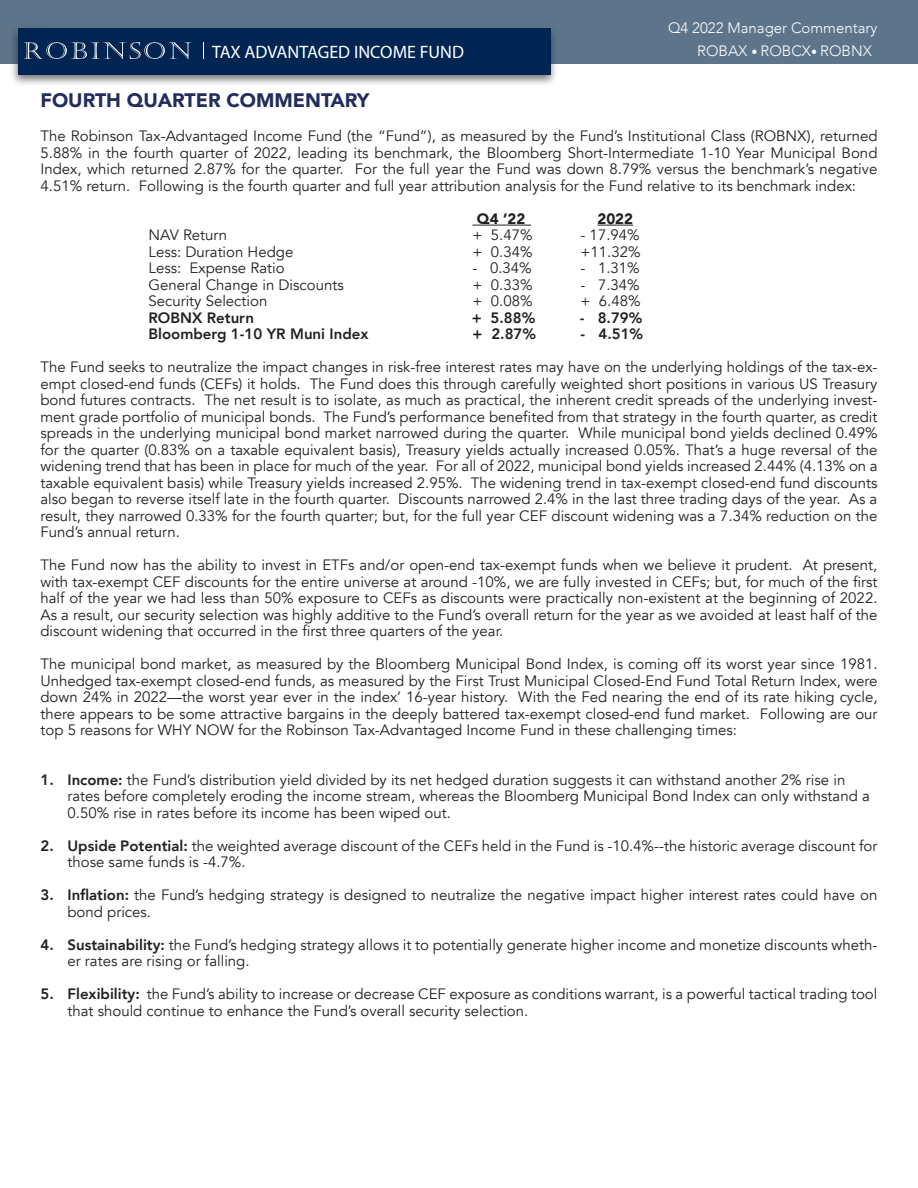
<style>
.page{position:relative;width:918px;height:1188px;background:#fff}
.page>*{position:absolute;margin:0;border:0;box-sizing:border-box;transform-origin:0 0}
.t1{font:900 19.5px "Avenir";color:#222c5d}
.t2{font:18px "Myriad Pro";color:#fff}
.t3{font:15px/16.5px "Avenir";color:#231f20}
.t4{font:800 15px "Avenir";color:#231f20}
.t5{font:300 15px "Avenir";color:#fff}
.t6{font:900 15px "Avenir";color:#231f20}
.s1{font-size:12px}
.s2{font-weight:800}
</style>
<div class="page">
<div style="left:0;top:0;width:918px;height:64px;background:#5d748a"></div>
<div style="left:10px;top:25px;width:549px;height:62px;background:#231f20;opacity:.63"></div>
<div style="left:18px;top:28px;width:533px;height:47px;background:#002553"></div>
<svg style="left:23px;top:42px;width:169px;height:17px"></svg>
<svg style="left:203px;top:42px;width:1px;height:17px"></svg>
<hr style="left:472px;top:225px;width:59px;height:1px;background:#231f20">
<hr style="left:598px;top:225px;width:35px;height:1px;background:#231f20">
<p class="t5" style="left:668px;top:19px;width:211px">Q4 2022 Manager Commentary</p>
<p class="t2" style="left:212px;top:41px;width:253px">TAX ADVANTAGED INCOME FUND</p>
<p class="t5" style="left:697px;top:42px;width:176px">ROBAX <span class="s1">•</span> ROBCX<span class="s1">•</span> ROBNX</p>
<p class="t1" style="left:40px;top:83px;width:330px">FOURTH QUARTER COMMENTARY</p>
<p class="t3" style="left:40px;top:128px;width:839px;text-align:justify">The Robinson Tax-Advantaged Income Fund (the “Fund”), as measured by the Fund’s Institutional Class (ROBNX), returned 5.88% in the fourth quarter of 2022, leading its benchmark, the Bloomberg Short-Intermediate 1-10 Year Municipal Bond Index, which returned 2.87% for the quarter. For the full year the Fund was down 8.79% versus the benchmark’s negative 4.51% return. Following is the fourth quarter and full year attribution analysis for the Fund relative to its benchmark index:</p>
<p class="t6" style="left:477px;top:206px;width:50px">Q4 ’22</p>
<p class="t6" style="left:598px;top:206px;width:37px">2022</p>
<p class="t3" style="left:148px;top:227px;width:80px">NAV Return</p>
<p class="t3" style="left:472px;top:227px;width:62px">+ 5.47%</p>
<p class="t3" style="left:580px;top:227px;width:61px">- 17.94%</p>
<p class="t3" style="left:148px;top:244px;width:147px">Less: Duration Hedge</p>
<p class="t3" style="left:472px;top:244px;width:62px">+ 0.34%</p>
<p class="t3" style="left:580px;top:244px;width:62px">+11.32%</p>
<p class="t3" style="left:148px;top:260px;width:138px">Less: Expense Ratio</p>
<p class="t3" style="left:472px;top:260px;width:61px">- 0.34%</p>
<p class="t3" style="left:580px;top:260px;width:61px">- 1.31%</p>
<p class="t3" style="left:148px;top:277px;width:197px">General Change in Discounts</p>
<p class="t3" style="left:472px;top:277px;width:62px">+ 0.33%</p>
<p class="t3" style="left:580px;top:277px;width:61px">- 7.34%</p>
<p class="t3" style="left:148px;top:293px;width:120px">Security Selection</p>
<p class="t3" style="left:472px;top:293px;width:62px">+ 0.08%</p>
<p class="t3" style="left:580px;top:293px;width:62px">+ 6.48%</p>
<p class="t4" style="left:148px;top:306px;width:107px">ROBNX Return</p>
<p class="t4" style="left:472px;top:306px;width:65px">+ 5.88%</p>
<p class="t4" style="left:580px;top:306px;width:64px">- 8.79%</p>
<p class="t4" style="left:148px;top:323px;width:221px">Bloomberg 1-10 YR Muni Index</p>
<p class="t4" style="left:472px;top:323px;width:65px">+ 2.87%</p>
<p class="t4" style="left:580px;top:323px;width:64px">- 4.51%</p>
<p class="t3" style="left:40px;top:359px;width:839px;text-align:justify">The Fund seeks to neutralize the impact changes in risk-free interest rates may have on the underlying holdings of the tax-ex&shy;empt closed-end funds (CEFs) it holds. The Fund does this through carefully weighted short positions in various US Treasury bond futures contracts. The net result is to isolate, as much as practical, the inherent credit spreads of the underlying invest&shy;ment grade portfolio of municipal bonds. The Fund’s performance benefited from that strategy in the fourth quarter, as credit spreads in the underlying municipal bond market narrowed during the quarter. While municipal bond yields declined 0.49% for the quarter (0.83% on a taxable equivalent basis), Treasury yields actually increased 0.05%. That’s a huge reversal of the widening trend that has been in place for much of the year. For all of 2022, municipal bond yields increased 2.44% (4.13% on a taxable equivalent basis) while Treasury yields increased 2.95%. The widening trend in tax-exempt closed-end fund discounts also began to reverse itself late in the fourth quarter. Discounts narrowed 2.4% in the last three trading days of the year. As a result, they narrowed 0.33% for the fourth quarter; but, for the full year CEF discount widening was a 7.34% reduction on the Fund’s annual return.</p>
<p class="t3" style="left:40px;top:557px;width:839px;text-align:justify">The Fund now has the ability to invest in ETFs and/or open-end tax-exempt funds when we believe it prudent. At present, with tax-exempt CEF discounts for the entire universe at around -10%, we are fully invested in CEFs; but, for much of the first half of the year we had less than 50% exposure to CEFs as discounts were practically non-existent at the beginning of 2022.<br>As a result, our security selection was highly additive to the Fund’s overall return for the year as we avoided at least half of the discount widening that occurred in the first three quarters of the year.</p>
<p class="t3" style="left:40px;top:656px;width:839px;text-align:justify">The municipal bond market, as measured by the Bloomberg Municipal Bond Index, is coming off its worst year since 1981.<br>Unhedged tax-exempt closed-end funds, as measured by the First Trust Municipal Closed-End Fund Total Return Index, were down 24% in 2022—the worst year ever in the index’ 16-year history. With the Fed nearing the end of its rate hiking cycle, there appears to be some attractive bargains in the deeply battered tax-exempt closed-end fund market. Following are our top 5 reasons for WHY NOW for the Robinson Tax-Advantaged Income Fund in these challenging times:</p>
<p class="t3" style="left:68px;top:772px;width:804px;text-indent:-27px"><span class="s2">1. Income:</span> the Fund’s distribution yield divided by its net hedged duration suggests it can withstand another 2% rise in rates before completely eroding the income stream, whereas the Bloomberg Municipal Bond Index can only withstand a<br>0.50% rise in rates before its income has been wiped out.</p>
<p class="t3" style="left:68px;top:838px;width:811px;text-indent:-27px"><span class="s2">2. Upside Potential:</span> the weighted average discount of the CEFs held in the Fund is -10.4%--the historic average discount for those same funds is -4.7%.</p>
<p class="t3" style="left:68px;top:887px;width:811px;text-indent:-27px"><span class="s2">3. Inflation:</span> the Fund’s hedging strategy is designed to neutralize the negative impact higher interest rates could have on bond prices.</p>
<p class="t3" style="left:68px;top:937px;width:811px;text-indent:-27px"><span class="s2">4. Sustainability:</span> the Fund’s hedging strategy allows it to potentially generate higher income and monetize discounts wheth&shy;er rates are rising or falling.</p>
<p class="t3" style="left:68px;top:986px;width:811px;text-indent:-27px"><span class="s2">5. Flexibility:</span> the Fund’s ability to increase or decrease CEF exposure as conditions warrant, is a powerful tactical trading tool that should continue to enhance the Fund’s overall security selection.</p>
</div>
